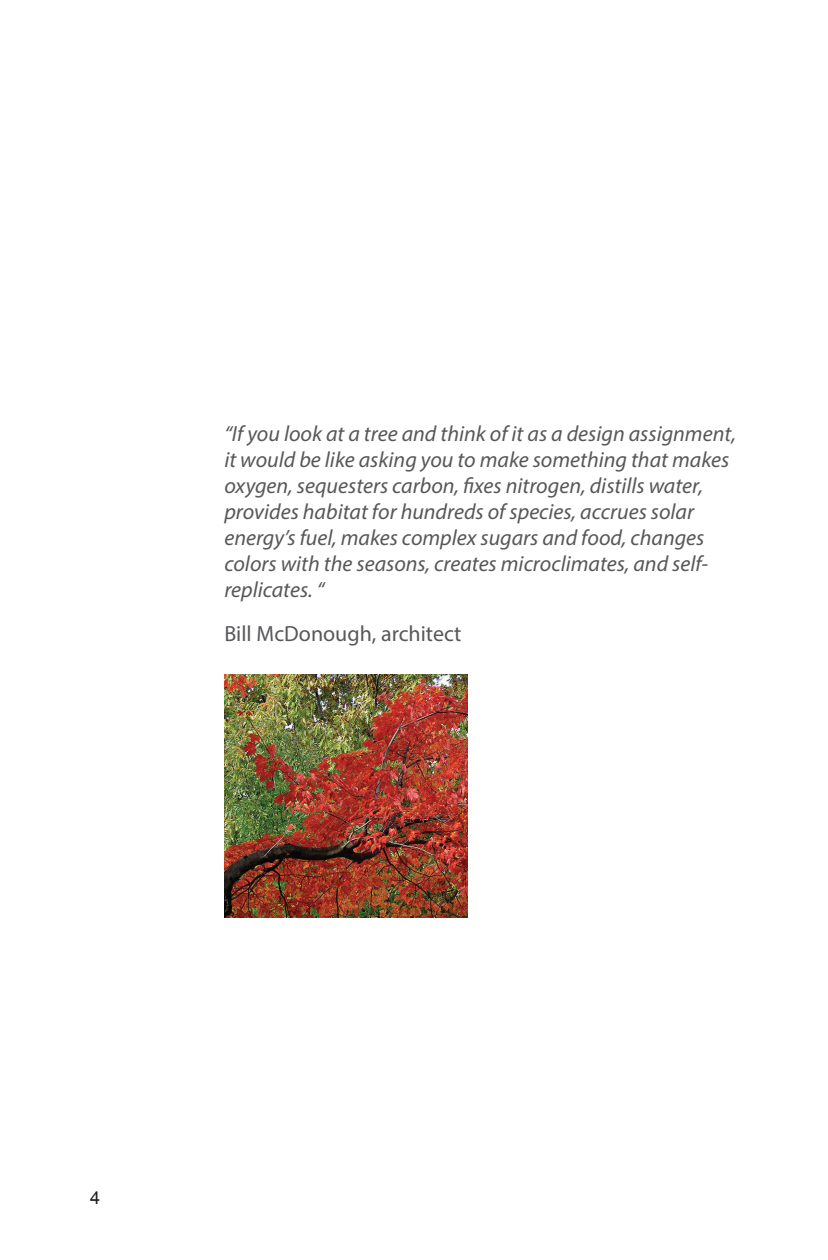
<style>
.page{position:relative;width:828px;height:1260px;background:#fff}
.page>*{position:absolute;margin:0;border:0;box-sizing:border-box;transform-origin:0 0}
.t1{font:italic 22px/26px "Myriad Pro";color:#57585a}
.t2{font:22px "Myriad Pro";color:#57585a}
.t3{font:18px "Arial";color:#231f20}
</style>
<div class="page">
<img style="left:224px;top:674px;width:244px;height:244px">
<p class="t1" style="left:224px;top:420px;width:513px">“If you look at a tree and think of it as a design assignment, it would be like asking you to make something that makes oxygen, sequesters carbon, fixes nitrogen, distills water, provides habitat for hundreds of species, accrues solar energy’s fuel, makes complex sugars and food, changes colors with the seasons, creates microclimates, and self&shy;replicates. “</p>
<p class="t2" style="left:224px;top:620px;width:239px">Bill McDonough, architect</p>
<p class="t3" style="left:90px;top:1186px;width:12px">4</p>
</div>
